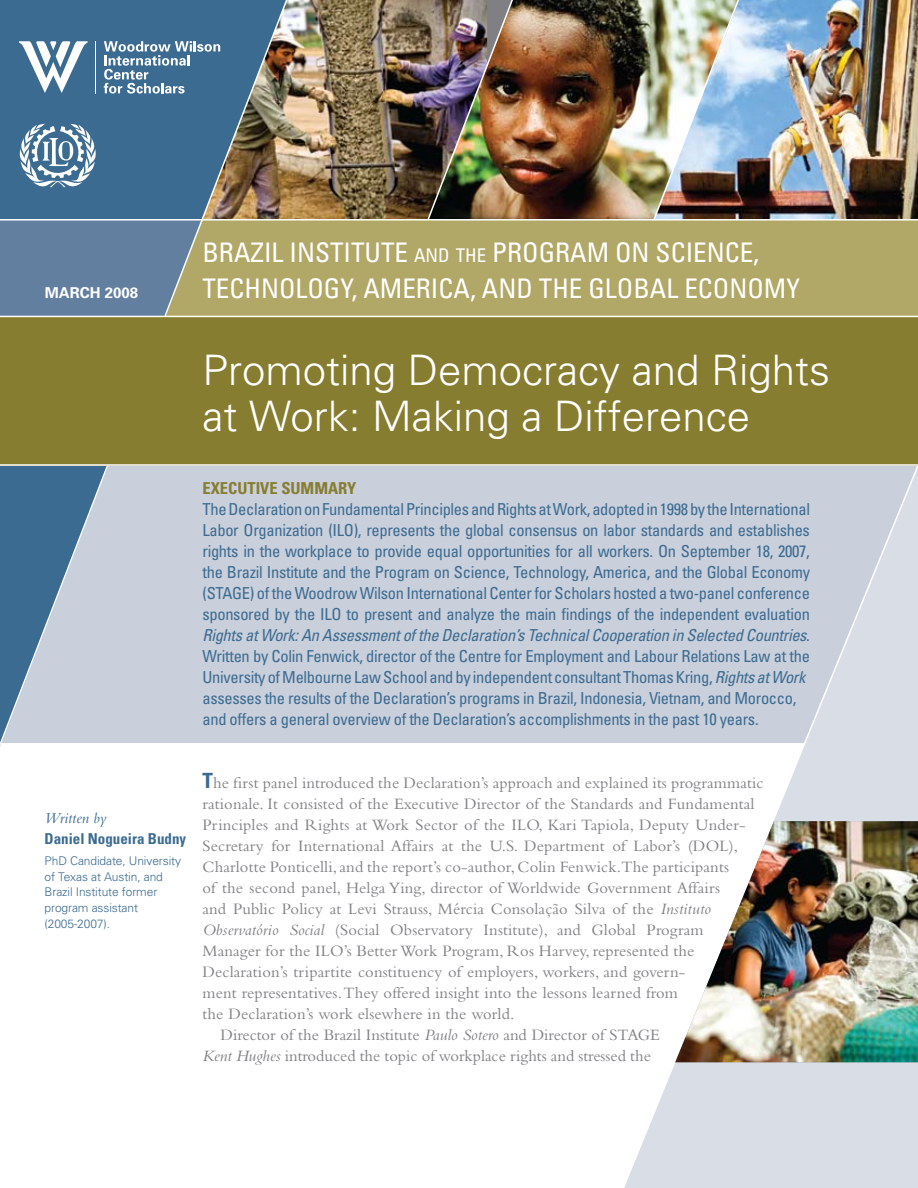
<style>
.page{position:relative;width:918px;height:1188px;background:#fff}
.page>*{position:absolute;margin:0;border:0;box-sizing:border-box;transform-origin:0 0}
.t1{font:300 42px/46.5px "Univers";color:#fff}
.t2{font:condensed 27px "Univers";color:#fff}
.t3{font:condensed 16.5px/21px "Univers";letter-spacing:-.02em;color:#3c6b91}
.t4{font:16.5px "Bembo";letter-spacing:.01em;color:#807f83}
.t5{font:700 condensed 16.5px "Univers";color:#877d30}
.t6{font:italic 15.75px "Bembo";color:#3c6b91}
.t7{font:700 condensed 15px "Univers";color:#3c6b91}
.t8{font:700 15px "Univers";color:#fff}
.t9{font:300 12px/15.8px "Univers";letter-spacing:-.01em;color:#3c6b91}
.s1{font-size:18.9px}
.s2{font-style:italic}
.s3{font-family:"Univers";font-weight:700;font-stretch:condensed;font-size:21px;color:#3c6b91}
</style>
<div class="page">
<div style="left:0;top:464px;width:918px;height:278px;background:#c9cfdb"></div>
<svg style="left:618px;top:466px;width:300px;height:722px"></svg>
<div style="left:0;top:220px;width:918px;height:97px;background:#b1a767"></div>
<img style="left:291px;top:0;width:135px;height:219px">
<img style="left:516px;top:0;width:136px;height:219px">
<img style="left:743px;top:0;width:175px;height:219px">
<svg style="left:0;top:0;width:291px;height:747px"></svg>
<img style="left:426px;top:0;width:90px;height:219px">
<img style="left:652px;top:0;width:91px;height:219px">
<hr style="left:0;top:219px;width:918px;height:2px;background:#fff">
<div style="left:0;top:317px;width:918px;height:149px;background:#877d30"></div>
<img style="left:675px;top:821px;width:243px;height:241px">
<svg style="left:104px;top:41px;width:116px;height:53px"></svg>
<hr style="left:95px;top:41px;width:1px;height:52px;background:#fff">
<svg style="left:19px;top:41px;width:69px;height:52px"></svg>
<hr style="left:0;top:316px;width:918px;height:1px;background:#fff">
<hr style="left:0;top:464px;width:918px;height:2px;background:#fff">
<svg style="left:19px;top:124px;width:77px;height:63px"></svg>
<h2 class="t2" style="left:202px;top:235px;width:127px">Brazil Institute</h2>
<h2 class="t2" style="left:414px;top:235px;width:111px"><span class="s1">AND THE</span> Program</h2>
<h2 class="t2" style="left:615px;top:235px;width:146px">on Science,</h2>
<p class="t8" style="left:45px;top:283px;width:95px">MARCH 2008</p>
<h2 class="t2" style="left:202px;top:271px;width:92px">Technolog</h2>
<h2 class="t2" style="left:340px;top:271px;width:56px">y, America</h2>
<h2 class="t2" style="left:470px;top:271px;width:151px">, And The Global</h2>
<h2 class="t2" style="left:684px;top:271px;width:117px">Economy</h2>
<h1 class="t1" style="left:202px;top:346px;width:629px">Promoting Democracy and Rights at Work: Making a Difference</h1>
<p class="t5" style="left:202px;top:478px;width:155px">EXECUTIVE SUMMARY</p>
<p class="t3" style="left:202px;top:498px;width:609px">The Declaration on Fundamental Principles and Rights at Work, adopted in 1998 by the International Labor Organization (ILO), represents the global consensus on labor standards and establishes rights in the workplace to provide equal opportunities for all workers. On September 18, 2007, the Brazil Institute and the Program on Science, Technology, America, and the Global Economy (STAGE) of the Woodrow Wilson International Center for Scholars hosted a two-panel conference sponsored by the ILO to present and analyze the main findings of the independent evaluation <span class="s2">Rights at Work: An Assessment of the Declaration’s Technical Cooperation in Selected Countries</span>.<br>Written by Colin Fenwick, director of the Centre for Employment and Labour Relations Law at the University of Melbourne Law School and by independent consultant Thomas Kring, <span class="s2">Rights at Work </span>assesses the results of the Declaration’s programs in Brazil, Indonesia, Vietnam, and Morocco, and offers a general overview of the Declaration’s accomplishments in the past 10 years.</p>
<p class="t6" style="left:45px;top:809px;width:63px">Written by</p>
<p class="t7" style="left:45px;top:829px;width:143px">Daniel Nogueira Budny</p>
<p class="t9" style="left:45px;top:852px;width:138px">PhD Candidate, University of Texas at Austin, and<br>Brazil Institute former program assistant (2005-2007).</p>
<p class="t4" style="left:202px;top:773px;width:563px"><span class="s3">T</span>he first panel introduced the Declaration’s approach and explained its programmatic</p>
<p class="t4" style="left:203px;top:794px;width:554px">rationale. It consisted of the Executive Director of the Standards and Fundamental</p>
<p class="t4" style="left:203px;top:815px;width:545px">Principles and Rights at Work Sector of the ILO, Kari Tapiola, Deputy Under-</p>
<p class="t4" style="left:203px;top:837px;width:537px">Secretary for International Affairs at the U.S. Department of Labor’s (DOL),</p>
<p class="t4" style="left:203px;top:858px;width:528px">Charlotte Ponticelli, and the report’s co-author, Colin Fenwick. The participants</p>
<p class="t4" style="left:203px;top:879px;width:519px">of the second panel, Helga Ying, director of Worldwide Government Affairs</p>
<p class="t4" style="left:203px;top:900px;width:510px">and Public Policy at Levi Strauss, Mércia Consolação Silva of the <span class="s2">Instituto</span></p>
<p class="t4" style="left:203px;top:921px;width:503px"><span class="s2">Observatório Social</span> (Social Observatory Institute), and Global Program</p>
<p class="t4" style="left:203px;top:942px;width:493px">Manager for the ILO’s Better Work Program, Ros Harvey, represented the</p>
<p class="t4" style="left:203px;top:963px;width:485px">Declaration’s tripartite constituency of employers, workers, and govern-</p>
<p class="t4" style="left:203px;top:984px;width:477px">ment representatives. They offered insight into the lessons learned from</p>
<p class="t4" style="left:203px;top:1005px;width:313px">the Declaration’s work elsewhere in the world.</p>
<p class="t4" style="left:221px;top:1026px;width:441px">Director of the Brazil Institute <span class="s2">Paulo Sotero</span> and Director of STAGE</p>
<p class="t4" style="left:203px;top:1047px;width:450px"><span class="s2">Kent Hughes</span> introduced the topic of workplace rights and stressed the</p>
</div>
